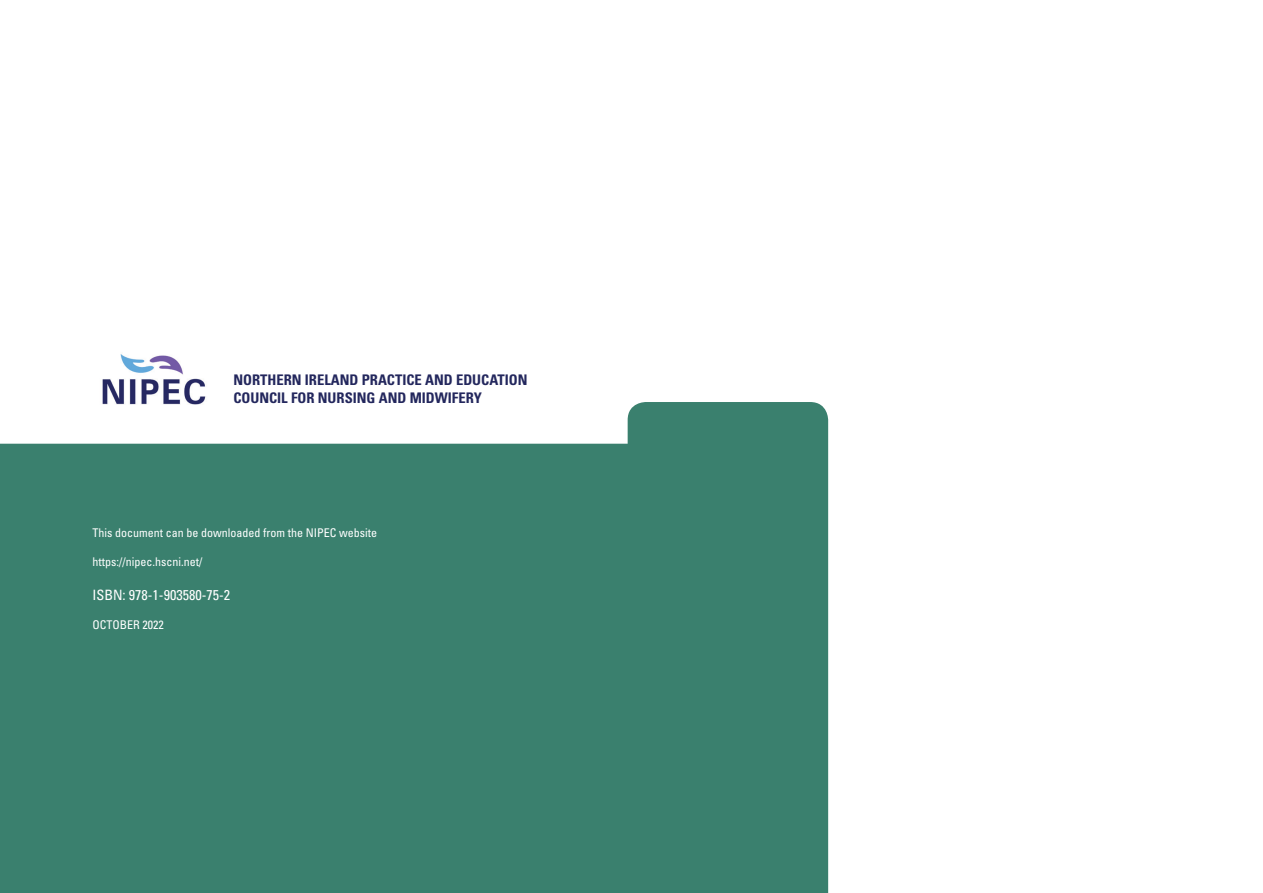
<style>
.page{position:relative;width:1263px;height:893px;background:#fff}
.page>*{position:absolute;margin:0;border:0;box-sizing:border-box;transform-origin:0 0}
.t1{font:700 condensed 14.7px/17.5px "Univers";color:#23275d}
.t2{font:condensed 14.25px "Univers";color:#fff}
.t3{font:condensed 12px "Univers";color:#fff}
</style>
<div class="page">
<div style="left:0;top:402px;width:828px;height:491px;background:#3a806e"></div>
<img style="left:95px;top:354px;width:115px;height:55px">
<p class="t1" style="left:233px;top:371px;width:296px">NORTHERN IRELAND PRACTICE AND EDUCATION<br>COUNCIL FOR NURSING AND MIDWIFERY</p>
<p class="t3" style="left:92px;top:525px;width:286px">This document can be downloaded from the NIPEC website</p>
<p class="t3" style="left:92px;top:554px;width:111px">https://nipec.hscni.net/</p>
<p class="t2" style="left:92px;top:586px;width:139px">ISBN: 978-1-903580-75-2</p>
<p class="t3" style="left:92px;top:617px;width:73px">OCTOBER 2022</p>
</div>
